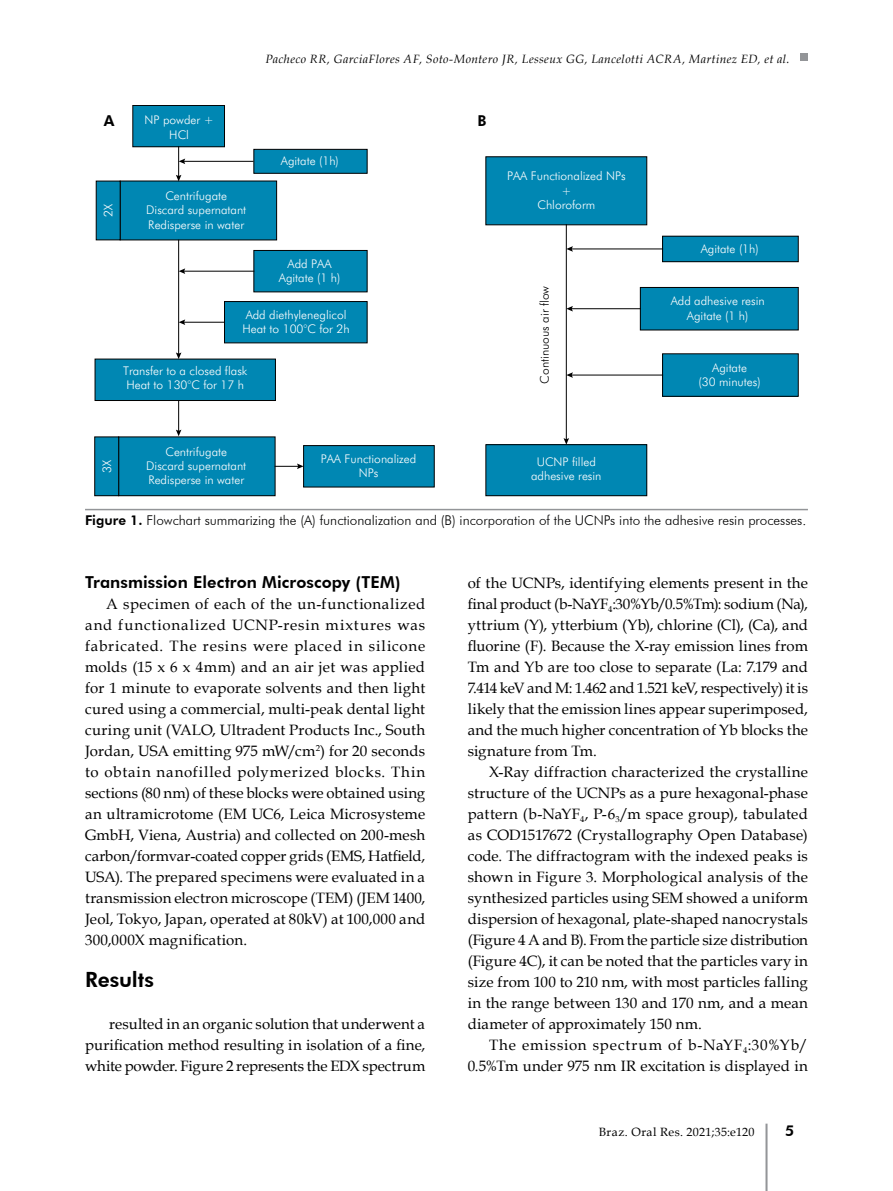
<style>
.page{position:relative;width:893px;height:1191px;background:#fff}
.page>*{position:absolute;margin:0;border:0;box-sizing:border-box;transform-origin:0 0}
.t1{font:800 21px "Futura BT";color:#000}
.t2{font:800 16.5px "Futura BT";letter-spacing:.005em;color:#000}
.t3{font:15px/21px "Book Antiqua";letter-spacing:.005em;color:#000;text-align:justify}
.t4{font:800 15px "Futura BT";color:#000}
.t5{font:300 13.5px "Futura BT";color:#000}
.t6{font:300 12px/14.4px "Futura BT";color:#fff;text-align:center}
.t7{font:italic 12px "Book Antiqua";letter-spacing:.035em;color:#000}
.t8{font:12px "Book Antiqua";letter-spacing:.025em;color:#000}
.t9{font:300 12px "Futura BT";color:#000}
.s1{font-weight:800}
</style>
<div class="page">
<div style="left:800px;top:53px;width:8px;height:8px;background:#939598"></div>
<div style="left:133px;top:105px;width:91px;height:42px;background:#0087b3"></div>
<div style="left:132px;top:105px;width:93px;height:42px;border:1px solid #000"></div>
<div style="left:253px;top:149px;width:114px;height:25px;background:#0087b3;border:1px solid #000"></div>
<div style="left:120px;top:181px;width:157px;height:59px;background:#0087b3"></div>
<div style="left:96px;top:181px;width:25px;height:59px;background:#0087b3;border:1px solid #000"></div>
<div style="left:253px;top:250px;width:114px;height:42px;background:#0087b3;border:1px solid #000"></div>
<div style="left:224px;top:301px;width:143px;height:42px;background:#0087b3;border:1px solid #000"></div>
<div style="left:95px;top:359px;width:181px;height:42px;background:#0087b3;border:1px solid #000"></div>
<div style="left:119px;top:437px;width:156px;height:59px;background:#0087b3"></div>
<div style="left:118px;top:436px;width:157px;height:60px;border:1px solid #000"></div>
<div style="left:95px;top:437px;width:24px;height:59px;background:#0087b3"></div>
<div style="left:94px;top:436px;width:25px;height:60px;border:1px solid #000"></div>
<div style="left:303px;top:445px;width:132px;height:42px;background:#0087b3;border:1px solid #000"></div>
<hr style="left:178px;top:147px;width:1px;height:30px;background:#000">
<svg style="left:176px;top:175px;width:5px;height:6px"></svg>
<hr style="left:178px;top:240px;width:1px;height:114px;background:#000">
<svg style="left:176px;top:352px;width:5px;height:7px"></svg>
<hr style="left:178px;top:400px;width:1px;height:32px;background:#000">
<svg style="left:176px;top:429px;width:5px;height:7px"></svg>
<svg style="left:275px;top:463px;width:29px;height:6px"></svg>
<hr style="left:183px;top:161px;width:70px;height:1px;background:#000">
<svg style="left:179px;top:158px;width:6px;height:6px"></svg>
<hr style="left:183px;top:271px;width:71px;height:1px;background:#000">
<svg style="left:179px;top:268px;width:6px;height:6px"></svg>
<hr style="left:183px;top:322px;width:41px;height:1px;background:#000">
<svg style="left:179px;top:319px;width:6px;height:6px"></svg>
<div style="left:485px;top:156px;width:162px;height:69px;background:#0087b3"></div>
<div style="left:663px;top:236px;width:135px;height:26px;background:#0087b3"></div>
<div style="left:662px;top:236px;width:137px;height:26px;border:1px solid #000"></div>
<div style="left:640px;top:287px;width:158px;height:43px;background:#0087b3"></div>
<div style="left:640px;top:287px;width:159px;height:43px;border:1px solid #000"></div>
<div style="left:663px;top:354px;width:135px;height:42px;background:#0087b3"></div>
<div style="left:662px;top:353px;width:137px;height:44px;border:1px solid #000"></div>
<div style="left:486px;top:445px;width:161px;height:51px;background:#0087b3"></div>
<div style="left:485px;top:444px;width:162px;height:52px;border:1px solid #000"></div>
<hr style="left:566px;top:225px;width:1px;height:215px;background:#000">
<svg style="left:563px;top:438px;width:6px;height:7px"></svg>
<hr style="left:571px;top:375px;width:92px;height:1px;background:#000">
<svg style="left:566px;top:372px;width:7px;height:6px"></svg>
<hr style="left:571px;top:308px;width:69px;height:1px;background:#000">
<svg style="left:566px;top:306px;width:7px;height:5px"></svg>
<hr style="left:571px;top:248px;width:92px;height:1px;background:#000">
<svg style="left:566px;top:246px;width:7px;height:6px"></svg>
<hr style="left:85px;top:509px;width:723px;height:1px;background:#939598">
<hr style="left:765px;top:1123px;width:2px;height:68px;background:#939598">
<p class="t7" style="left:265px;top:51px;width:526px">Pacheco RR, GarciaFlores AF, Soto-Montero JR, Lesseux GG, Lancelotti ACRA, Martinez ED, et al.</p>
<p class="t4" style="left:104px;top:111px;width:12px">A</p>
<p class="t4" style="left:477px;top:111px;width:10px">B</p>
<p class="t6" style="left:145px;top:112px;width:71px">NP powder +<br>HCl</p>
<p class="t6" style="left:101px;top:217px;width:14px;rotate:-90deg">2X</p>
<p class="t6" style="left:146px;top:188px;width:102px">Centrifugate<br>Discard supernatant<br>Redisperse in water</p>
<p class="t6" style="left:281px;top:153px;width:60px">Agitate (1h)</p>
<p class="t6" style="left:279px;top:256px;width:63px">Add PAA<br>Agitate (1 h)</p>
<p class="t6" style="left:242px;top:307px;width:109px;text-align:left">Add diethyleneglicol<br>Heat to 100°C for 2h</p>
<p class="t6" style="left:123px;top:363px;width:126px;text-align:left">Transfer to a closed flask<br>Heat to 130°C for 17 h</p>
<p class="t6" style="left:146px;top:444px;width:102px">Centrifugate<br>Discard supernatant<br>Redisperse in water</p>
<p class="t6" style="left:99px;top:473px;width:14px;rotate:-90deg">3X</p>
<p class="t6" style="left:321px;top:451px;width:97px">PAA Functionalized<br>NPs</p>
<p class="t6" style="left:507px;top:168px;width:120px">PAA Functionalized NPs +<br>Chloroform</p>
<p class="t9" style="left:537px;top:383px;width:99px;rotate:-90deg">Continuous air flow</p>
<p class="t6" style="left:531px;top:454px;width:72px">UCNP filled adhesive resin</p>
<p class="t6" style="left:701px;top:241px;width:60px">Agitate (1h)</p>
<p class="t6" style="left:671px;top:294px;width:96px">Add adhesive resin<br>Agitate (1 h)</p>
<p class="t6" style="left:699px;top:360px;width:64px">Agitate<br>(30 minutes)</p>
<p class="t5" style="left:85px;top:512px;width:723px"><span class="s1">Figure 1.</span> Flowchart summarizing the (A) functionalization and (B) incorporation of the UCNPs into the adhesive resin processes.</p>
<p class="t2" style="left:85px;top:572px;width:317px">Transmission Electron Microscopy (TEM)</p>
<p class="t3" style="left:85px;top:593px;width:342px;text-indent:21px">A specimen of each of the un-functionalized and functionalized UCNP-resin mixtures was fabricated. The resins were placed in silicone molds (15 x 6 x 4mm) and an air jet was applied for 1 minute to evaporate solvents and then light cured using a commercial, multi-peak dental light curing unit (VALO, Ultradent Products Inc., South Jordan, USA emitting 975 mW/cm<sup>2</sup>) for 20 seconds to obtain nanofilled polymerized blocks. Thin sections (80 nm) of these blocks were obtained using an ultramicrotome (EM UC6, Leica Microsysteme GmbH, Viena, Austria) and collected on 200-mesh carbon/formvar-coated copper grids (EMS, Hatfield, USA). The prepared specimens were evaluated in a transmission electron microscope (TEM) (JEM 1400, Jeol, Tokyo, Japan, operated at 80kV) at 100,000 and 300,000X magnification.</p>
<h1 class="t1" style="left:85px;top:967px;width:71px">Results</h1>
<p class="t3" style="left:85px;top:1013px;width:342px;text-indent:24px">resulted in an organic solution that underwent a purification method resulting in isolation of a fine, white powder. Figure 2 represents the EDX spectrum</p>
<p class="t3" style="left:468px;top:572px;width:342px">of the UCNPs, identifying elements present in the final product (b-NaYF<sub>4</sub>:30%Yb/0.5%Tm): sodium (Na), yttrium (Y), ytterbium (Yb), chlorine (Cl), (Ca), and fluorine (F). Because the X-ray emission lines from Tm and Yb are too close to separate (La: 7.179 and 7.414 keV and M: 1.462 and 1.521 keV, respectively) it is likely that the emission lines appear superimposed, and the much higher concentration of Yb blocks the signature from Tm.</p>
<p class="t3" style="left:468px;top:761px;width:342px;text-indent:21px">X-Ray diffraction characterized the crystalline structure of the UCNPs as a pure hexagonal-phase pattern (b-NaYF<sub>4</sub>, P-6<sub>3</sub>/m space group), tabulated as COD1517672 (Crystallography Open Database) code. The diffractogram with the indexed peaks is shown in Figure 3. Morphological analysis of the synthesized particles using SEM showed a uniform dispersion of hexagonal, plate-shaped nanocrystals (Figure 4 A and B). From the particle size distribution (Figure 4C), it can be noted that the particles vary in size from 100 to 210 nm, with most particles falling in the range between 130 and 170 nm, and a mean diameter of approximately 150 nm.</p>
<p class="t3" style="left:468px;top:1034px;width:342px;text-align:right">The emission spectrum of b-NaYF<sub>4</sub>:30%Yb/<br>0.5%Tm under 975 nm IR excitation is displayed in</p>
<p class="t8" style="left:599px;top:1123px;width:157px">Braz. Oral Res. 2021;35:e120</p>
<p class="t4" style="left:785px;top:1121px;width:11px">5</p>
</div>
